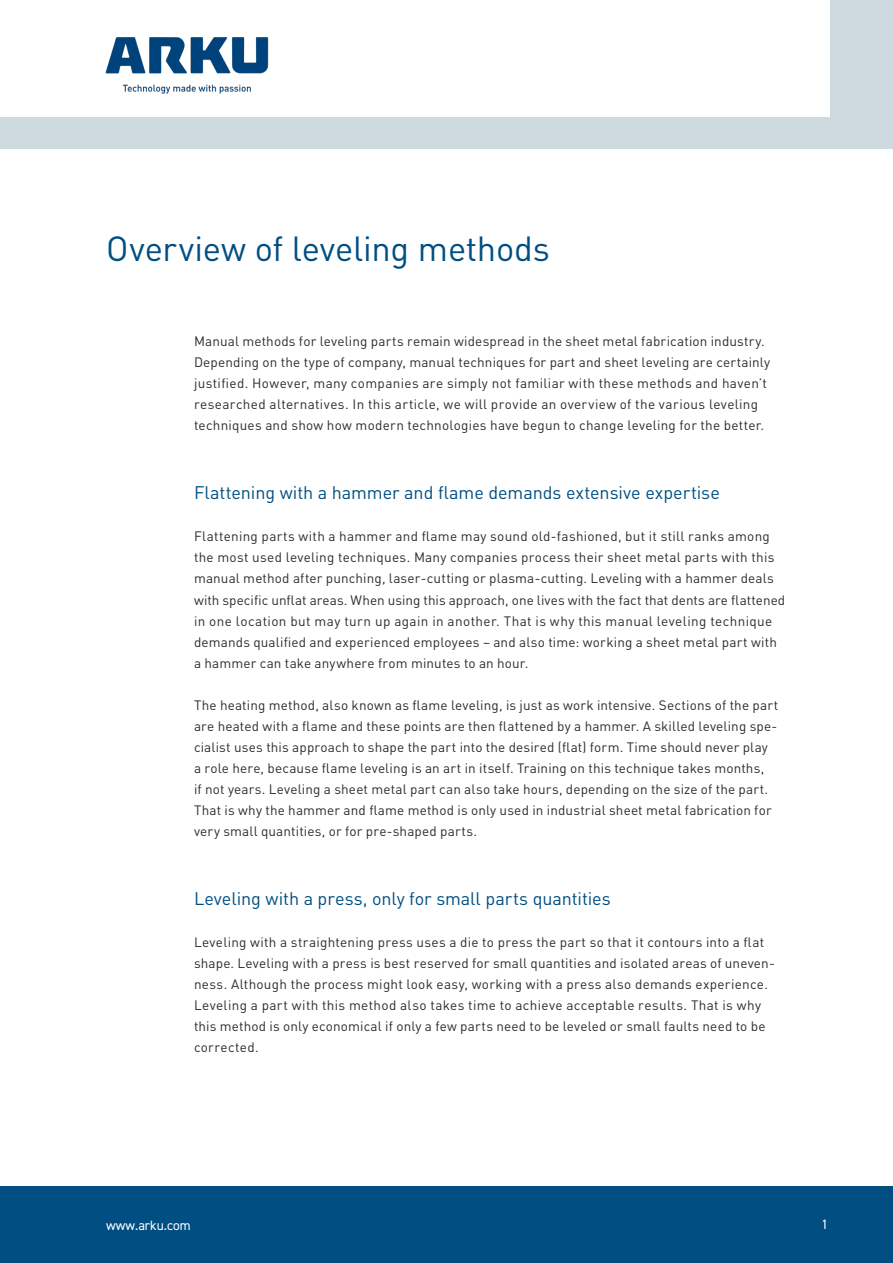
<style>
.page{position:relative;width:893px;height:1263px;background:#fff}
.page>*{position:absolute;margin:0;border:0;box-sizing:border-box;transform-origin:0 0}
.t1{font:34.5px "DIN Pro";letter-spacing:-.005em;color:#014e83}
.t2{font:18px "DIN Pro";letter-spacing:-.005em;color:#014e83}
.t3{font:13.5px/21px "DIN Pro";letter-spacing:.015em;color:#292c2f}
.t4{font:13.5px "DIN2014";color:#fff}
</style>
<div class="page">
<div style="left:0;top:0;width:893px;height:149px;background:#ced9e0"></div>
<div style="left:0;top:0;width:829px;height:117px;background:#fff"></div>
<div style="left:0;top:1186px;width:893px;height:77px;background:#014e83"></div>
<img style="left:105px;top:37px;width:164px;height:57px">
<h1 class="t1" style="left:106px;top:225px;width:445px">Overview of leveling methods</h1>
<p class="t3" style="left:194px;top:330px;width:578px">Manual methods for leveling parts remain widespread in the sheet metal fabrication industry.<br>Depending on the type of company, manual techniques for part and sheet leveling are certainly justified. However, many companies are simply not familiar with these methods and haven’t researched alternatives. In this article, we will provide an overview of the various leveling techniques and show how modern technologies have begun to change leveling for the better.</p>
<h2 class="t2" style="left:194px;top:481px;width:527px">Flattening with a hammer and flame demands extensive expertise</h2>
<p class="t3" style="left:194px;top:525px;width:593px">Flattening parts with a hammer and flame may sound old-fashioned, but it still ranks among the most used leveling techniques. Many companies process their sheet metal parts with this manual method after punching, laser-cutting or plasma-cutting. Leveling with a hammer deals with specific unflat areas. When using this approach, one lives with the fact that dents are flattened in one location but may turn up again in another. That is why this manual leveling technique demands qualified and experienced employees – and also time: working a sheet metal part with a hammer can take anywhere from minutes to an hour.</p>
<p class="t3" style="left:194px;top:694px;width:586px">The heating method, also known as flame leveling, is just as work intensive. Sections of the part are heated with a flame and these points are then flattened by a hammer. A skilled leveling spe&shy;cialist uses this approach to shape the part into the desired (flat) form. Time should never play a role here, because flame leveling is an art in itself. Training on this technique takes months,<br>if not years. Leveling a sheet metal part can also take hours, depending on the size of the part.<br>That is why the hammer and flame method is only used in industrial sheet metal fabrication for very small quantities, or for pre-shaped parts.</p>
<h2 class="t2" style="left:194px;top:886px;width:418px">Leveling with a press, only for small parts quantities</h2>
<p class="t3" style="left:194px;top:930px;width:582px">Leveling with a straightening press uses a die to press the part so that it contours into a flat shape. Leveling with a press is best reserved for small quantities and isolated areas of uneven&shy;ness. Although the process might look easy, working with a press also demands experience.<br>Leveling a part with this method also takes time to achieve acceptable results. That is why this method is only economical if only a few parts need to be leveled or small faults need to be corrected.</p>
<p class="t4" style="left:106px;top:1217px;width:86px">www.arku.com</p>
<p class="t4" style="left:822px;top:1216px;width:8px">1</p>
</div>
